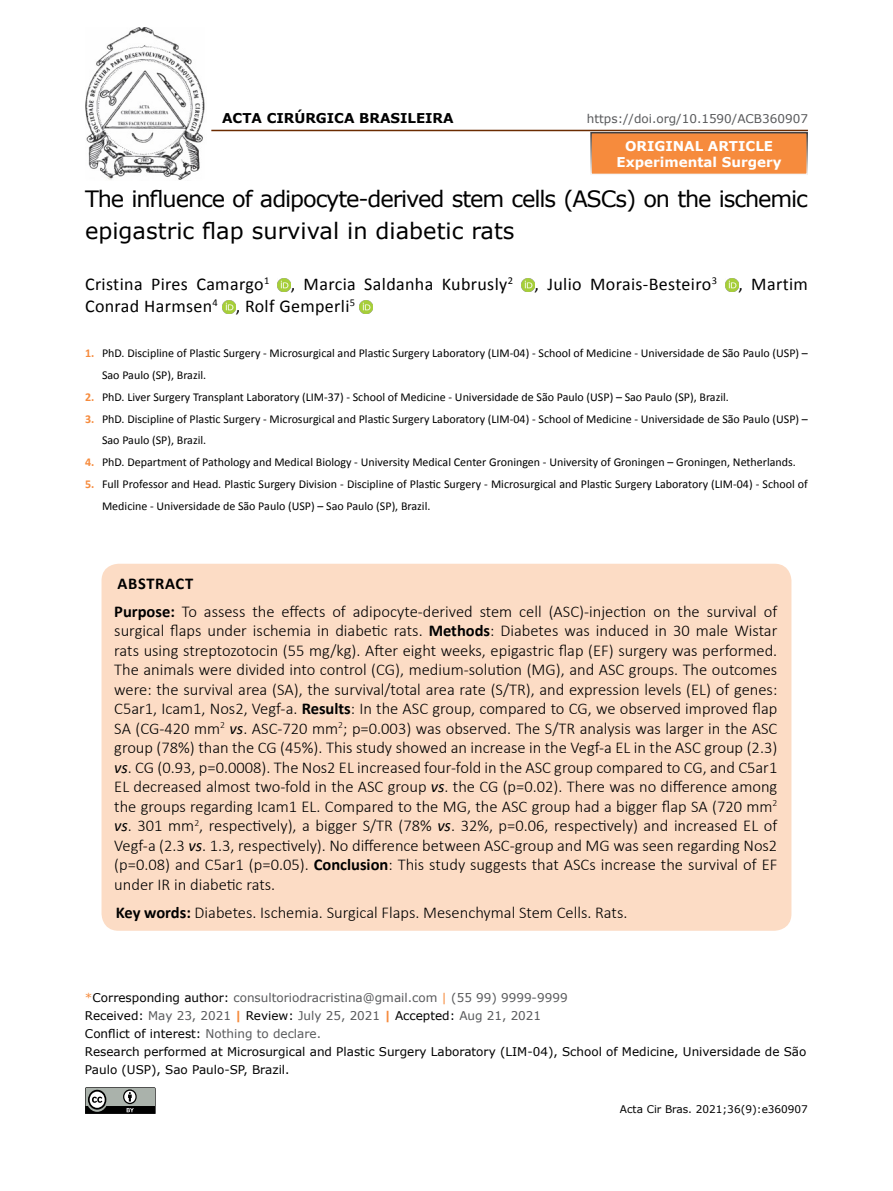
<style>
.page{position:relative;width:893px;height:1191px;background:#fff}
.page>*{position:absolute;margin:0;border:0;box-sizing:border-box;transform-origin:0 0}
.t1{font:22.5px/31.5px "Verdana";letter-spacing:-.05em;color:#000}
.t2{font:18px/21.8px "Calibri";letter-spacing:.02em;color:#000}
.t3{font:300 16.5px/19.5px "Calibri";color:#000}
.t4{font:700 13.5px/16.2px "Verdana";color:#fff;text-align:center}
.t5{font:700 13.5px "Verdana";color:#000}
.t6{font:12px/21.8px "Calibri";color:#000}
.t7{font:12px/18px "Verdana";color:#000}
.t8{font:12px "Verdana";color:#58595b}
.t9{font:10.5px "Verdana";color:#000}
.s1{font-weight:700;color:#f68b3d}
.s2{font-weight:700}
.s3{font-weight:400;font-style:italic}
.s4{color:#f68b3d}
.s5{color:#58595b}
</style>
<div class="page">
<img style="left:85px;top:28px;width:120px;height:152px">
<hr style="left:211px;top:130px;width:597px;height:1px;background:#6b2b00">
<div style="left:591px;top:133px;width:216px;height:41px;background:#f68b3d"></div>
<div style="left:590px;top:132px;width:218px;height:43px;border:2px solid #fff"></div>
<svg style="left:85px;top:1087px;width:71px;height:27px;background:#757875"></svg>
<svg style="left:278px;top:279px;width:12px;height:12px"></svg>
<svg style="left:521px;top:279px;width:13px;height:12px"></svg>
<svg style="left:725px;top:279px;width:13px;height:12px"></svg>
<svg style="left:223px;top:300px;width:12px;height:13px"></svg>
<svg style="left:360px;top:300px;width:13px;height:13px"></svg>
<div style="left:102px;top:564px;width:689px;height:366px;background:#fcdcc5;border-radius:17px"></div>
<p class="t5" style="left:222px;top:108px;width:233px">ACTA CIRÚRGICA BRASILEIRA</p>
<p class="t8" style="left:587px;top:110px;width:223px">https://doi.org/10.1590/ACB360907</p>
<p class="t4" style="left:617px;top:137px;width:167px">ORIGINAL ARTICLE<br>Experimental Surgery</p>
<h1 class="t1" style="left:85px;top:183px;width:724px">The influence of adipocyte-derived stem cells (ASCs) on the ischemic epigastric flap survival in diabetic rats</h1>
<p class="t2" style="left:85px;top:273px;width:724px">Cristina Pires Camargo<sup>1</sup> , Marcia Saldanha Kubrusly<sup>2</sup> , Julio Morais-Besteiro<sup>3</sup> , Martim<br>Conrad Harmsen<sup>4</sup> , Rolf Gemperli<sup>5</sup></p>
<p class="t6" style="left:102px;top:342px;width:707px;text-indent:-17px"><span class="s1">1.</span> PhD. Discipline of Plastic Surgery - Microsurgical and Plastic Surgery Laboratory (LIM-04) - School of Medicine - Universidade de São Paulo (USP) –<br>Sao Paulo (SP), Brazil.</p>
<p class="t6" style="left:85px;top:386px;width:645px"><span class="s1">2.</span> PhD. Liver Surgery Transplant Laboratory (LIM-37) - School of Medicine - Universidade de São Paulo (USP) – Sao Paulo (SP), Brazil.</p>
<p class="t6" style="left:102px;top:407px;width:707px;text-indent:-17px"><span class="s1">3.</span> PhD. Discipline of Plastic Surgery - Microsurgical and Plastic Surgery Laboratory (LIM-04) - School of Medicine - Universidade de São Paulo (USP) –<br>Sao Paulo (SP), Brazil.</p>
<p class="t6" style="left:85px;top:451px;width:712px"><span class="s1">4.</span> PhD. Department of Pathology and Medical Biology - University Medical Center Groningen - University of Groningen – Groningen, Netherlands.</p>
<p class="t6" style="left:102px;top:472px;width:707px;text-indent:-17px"><span class="s1">5.</span> Full Professor and Head. Plastic Surgery Division - Discipline of Plastic Surgery - Microsurgical and Plastic Surgery Laboratory (LIM-04) - School of<br>Medicine - Universidade de São Paulo (USP) – Sao Paulo (SP), Brazil.</p>
<p class="t3" style="left:114px;top:569px;width:664px;line-height:28px"><span class="s2">ABSTRACT<br>Purpose:</span> To assess the effects of adipocyte-derived stem cell (ASC)-injection on the survival of</p>
<p class="t3" style="left:114px;top:621px;width:665px;text-align:justify">surgical flaps under ischemia in diabetic rats. <span class="s2">Methods</span>: Diabetes was induced in 30 male Wistar rats using streptozotocin (55 mg/kg). After eight weeks, epigastric flap (EF) surgery was performed.<br>The animals were divided into control (CG), medium-solution (MG), and ASC groups. The outcomes were: the survival area (SA), the survival/total area rate (S/TR), and expression levels (EL) of genes:<br>C5ar1, Icam1, Nos2, Vegf-a. <span class="s2">Results</span>: In the ASC group, compared to CG, we observed improved flap SA (CG-420 mm<sup>2</sup> <span class="s3">vs</span>. ASC-720 mm<sup>2</sup>; p=0.003) was observed. The S/TR analysis was larger in the ASC group (78%) than the CG (45%). This study showed an increase in the Vegf-a EL in the ASC group (2.3) <span class="s3">vs</span>. CG (0.93, p=0.0008). The Nos2 EL increased four-fold in the ASC group compared to CG, and C5ar1<br>EL decreased almost two-fold in the ASC group <span class="s3">vs</span>. the CG (p=0.02). There was no difference among the groups regarding Icam1 EL. Compared to the MG, the ASC group had a bigger flap SA (720 mm<sup>2 </sup><span class="s3">vs</span>. 301 mm<sup>2</sup>, respectively), a bigger S/TR (78% <span class="s3">vs</span>. 32%, p=0.06, respectively) and increased EL of Vegf-a (2.3 <span class="s3">vs</span>. 1.3, respectively). No difference between ASC-group and MG was seen regarding Nos2 (p=0.08) and C5ar1 (p=0.05). <span class="s2">Conclusion</span>: This study suggests that ASCs increase the survival of EF under IR in diabetic rats.</p>
<p class="t3" style="left:116px;top:902px;width:513px"><span class="s2">Key words:</span> Diabetes. Ischemia. Surgical Flaps. Mesenchymal Stem Cells. Rats.</p>
<p class="t7" style="left:85px;top:988px;width:723px"><span class="s4">*</span>Corresponding author: <span class="s5">consultoriodracristina@gmail.com</span> <span class="s4">|</span> <span class="s5">(55 99) 9999-9999<br></span>Received: <span class="s5">May 23, 2021</span> <span class="s1">|</span> Review: <span class="s5">July 25, 2021</span> <span class="s1">|</span> Accepted: <span class="s5">Aug 21, 2021<br></span>Conflict of interest: <span class="s5">Nothing to declare.<br></span>Research performed at Microsurgical and Plastic Surgery Laboratory (LIM-04), School of Medicine, Universidade de São Paulo (USP), Sao Paulo-SP, Brazil.</p>
<p class="t9" style="left:620px;top:1101px;width:190px">Acta Cir Bras. 2021;36(9):e360907</p>
</div>
